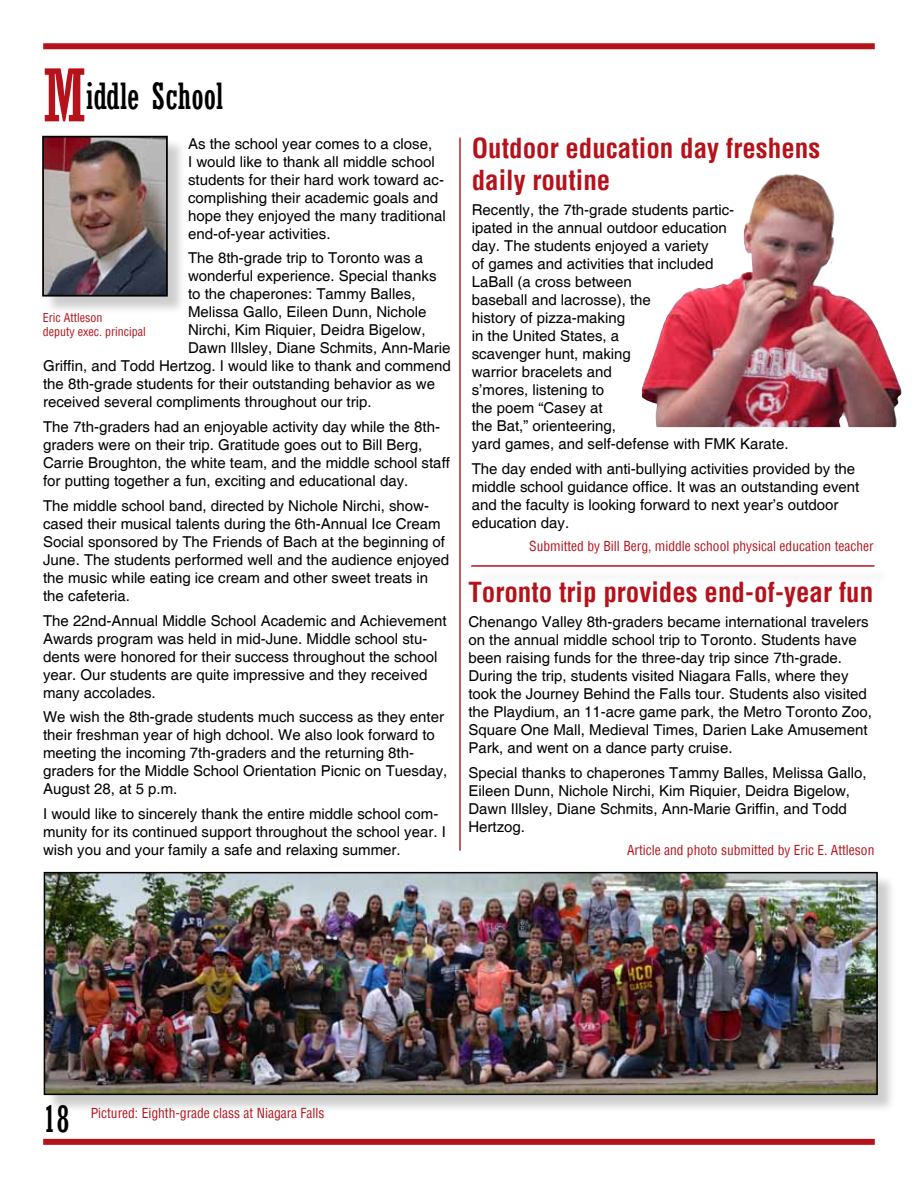
<style>
.page{position:relative;width:918px;height:1188px;background:#fff}
.page>*{position:absolute;margin:0;border:0;box-sizing:border-box;transform-origin:0 0}
.t1{font:condensed 36px "Rockwell";color:#000}
.t2{font:700 condensed 27px/32.4px "Helvetica";color:#b5121b}
.t3{font:15px/18px "Helvetica";color:#000}
.t4{font:condensed 13.5px "Helvetica";color:#b5121b}
.t5{font:condensed 12px/14.4px "Helvetica";color:#b5121b}
.s1{font-size:72px;color:#b5121b}
</style>
<div class="page">
<div style="left:43px;top:43px;width:832px;height:6px;background:#b5121b"></div>
<div style="left:43px;top:1139px;width:832px;height:6px;background:#b5121b"></div>
<div style="left:44px;top:138px;width:142px;height:177px;background:#000;opacity:.2"></div>
<img style="left:45px;top:139px;width:120px;height:155px">
<div style="left:42px;top:136px;width:126px;height:161px;border:2px solid #000"></div>
<div style="left:475px;top:567px;width:417px;height:18px;background:#fbfbfb"></div>
<hr style="left:471px;top:565px;width:403px;height:2px;background:#b5121b">
<div style="left:46px;top:874px;width:850px;height:240px;background:#000;opacity:.2"></div>
<img style="left:47px;top:875px;width:828px;height:217px">
<div style="left:44px;top:872px;width:834px;height:223px;border:2px solid #000"></div>
<img style="left:642px;top:174px;width:260px;height:253px">
<hr style="left:459px;top:138px;width:2px;height:713px;background:#b5121b">
<h1 class="t1" style="left:43px;top:76px;width:182px"><span class="s1">M</span>iddle School</h1>
<p class="t3" style="left:188px;top:135px;width:259px">As the school year comes to a close,<br>I would like to thank all middle school students for their hard work toward ac&shy;complishing their academic goals and hope they enjoyed the many traditional end-of-year activities.</p>
<p class="t3" style="left:188px;top:250px;width:237px">The 8th-grade trip to Toronto was a</p>
<p class="t3" style="left:188px;top:268px;width:250px">wonderful experience. Special thanks</p>
<p class="t3" style="left:188px;top:286px;width:229px">to the chaperones: Tammy Balles,</p>
<p class="t3" style="left:188px;top:304px;width:240px">Melissa Gallo, Eileen Dunn, Nichole</p>
<p class="t3" style="left:188px;top:322px;width:239px">Nirchi, Kim Riquier, Deidra Bigelow,</p>
<p class="t3" style="left:188px;top:340px;width:264px">Dawn Illsley, Diane Schmits, Ann-Marie</p>
<p class="t3" style="left:43px;top:358px;width:409px">Griffin, and Todd Hertzog. I would like to thank and commend</p>
<p class="t3" style="left:43px;top:376px;width:393px">the 8th-grade students for their outstanding behavior as we</p>
<p class="t3" style="left:43px;top:394px;width:330px">received several compliments throughout our trip.</p>
<p class="t3" style="left:43px;top:418px;width:408px">The 7th-graders had an enjoyable activity day while the 8th&shy;graders were on their trip. Gratitude goes out to Bill Berg, Carrie Broughton, the white team, and the middle school staff for putting together a fun, exciting and educational day.</p>
<p class="t3" style="left:43px;top:497px;width:408px">The middle school band, directed by Nichole Nirchi, show&shy;cased their musical talents during the 6th-Annual Ice Cream Social sponsored by The Friends of Bach at the beginning of June. The students performed well and the audience enjoyed the music while eating ice cream and other sweet treats in the cafeteria.</p>
<p class="t3" style="left:43px;top:612px;width:405px">The 22nd-Annual Middle School Academic and Achievement Awards program was held in mid-June. Middle school stu&shy;dents were honored for their success throughout the school year. Our students are quite impressive and they received many accolades.</p>
<p class="t3" style="left:43px;top:709px;width:406px">We wish the 8th-grade students much success as they enter their freshman year of high dchool. We also look forward to meeting the incoming 7th-graders and the returning 8th&shy;graders for the Middle School Orientation Picnic on Tuesday, August 28, at 5 p.m.</p>
<p class="t3" style="left:43px;top:805px;width:404px">I would like to sincerely thank the entire middle school com&shy;munity for its continued support throughout the school year. I wish you and your family a safe and relaxing summer.</p>
<p class="t5" style="left:43px;top:310px;width:104px">Eric Attleson<br>deputy exec. principal</p>
<h2 class="t2" style="left:472px;top:132px;width:350px">Outdoor education day freshens daily routine</h2>
<p class="t3" style="left:472px;top:201px;width:318px">Recently, the 7th-grade students partic-<br>ipated in the annual outdoor education<br>day. The students enjoyed a variety<br>of games and activities that included<br>LaBall (a cross between<br>baseball and lacrosse), the<br>history of pizza-making<br>in the United States, a<br>scavenger hunt, making<br>warrior bracelets and<br>s’mores, listening to<br>the poem “Casey at<br>the Bat,” orienteering,<br>yard games, and self-defense with FMK Karate.</p>
<p class="t3" style="left:472px;top:460px;width:389px">The day ended with anti-bullying activities provided by the middle school guidance office. It was an outstanding event and the faculty is looking forward to next year’s outdoor education day.</p>
<p class="t4" style="left:529px;top:537px;width:346px">Submitted by Bill Berg, middle school physical education teacher</p>
<h2 class="t2" style="left:468px;top:576px;width:406px">Toronto trip provides end-of-year fun</h2>
<p class="t3" style="left:468px;top:613px;width:405px">Chenango Valley 8th-graders became international travelers on the annual middle school trip to Toronto. Students have been raising funds for the three-day trip since 7th-grade.<br>During the trip, students visited Niagara Falls, where they took the Journey Behind the Falls tour. Students also visited the Playdium, an 11-acre game park, the Metro Toronto Zoo, Square One Mall, Medieval Times, Darien Lake Amusement Park, and went on a dance party cruise.</p>
<p class="t3" style="left:468px;top:764px;width:400px">Special thanks to chaperones Tammy Balles, Melissa Gallo, Eileen Dunn, Nichole Nirchi, Kim Riquier, Deidra Bigelow, Dawn Illsley, Diane Schmits, Ann-Marie Griffin, and Todd Hertzog.</p>
<p class="t4" style="left:627px;top:841px;width:249px">Article and photo submitted by Eric E. Attleson</p>
<h1 class="t1" style="left:43px;top:1099px;width:28px">18</h1>
<p class="t4" style="left:91px;top:1104px;width:235px">Pictured: Eighth-grade class at Niagara Falls</p>
</div>
